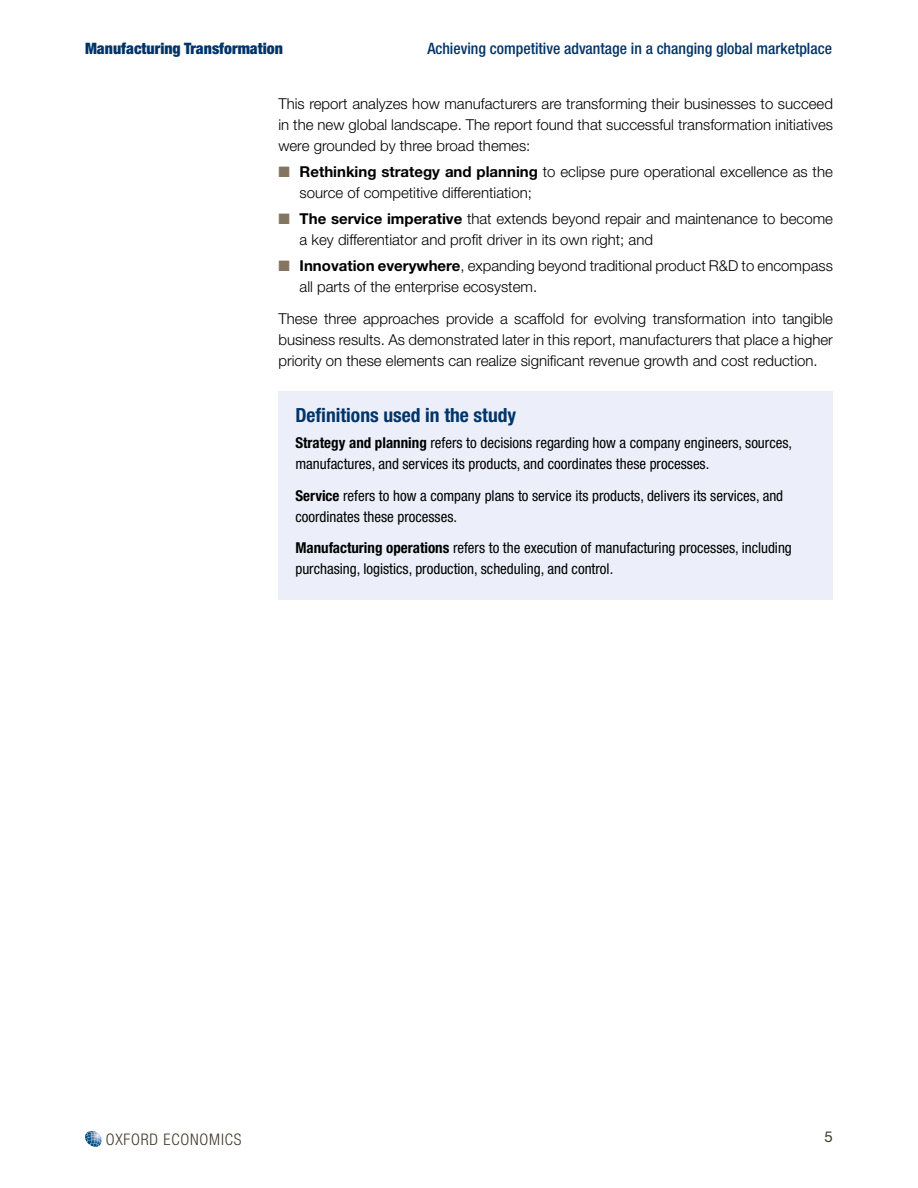
<style>
.page{position:relative;width:918px;height:1188px;background:#fff}
.page>*{position:absolute;margin:0;border:0;box-sizing:border-box;transform-origin:0 0}
.t1{font:700 condensed 19.5px "Helvetica Neue LT Std";color:#003469}
.t2{font:300 condensed 15.9px "Helvetica Neue LT Std";letter-spacing:.05em;color:#423a2b}
.t3{font:500 condensed 15.75px "Helvetica Neue LT Std";color:#003469}
.t4{font:900 condensed 15.75px "Helvetica Neue LT Std";color:#003469}
.t5{font:300 15px/21px "Helvetica Neue LT Std";color:#000}
.t6{font:condensed 15px/21px "Helvetica Neue LT Std";color:#000}
.t7{font:15px "Helvetica Neue LT Std";color:#423a2b}
.s1{color:#847560}
.s2{font-weight:700}
</style>
<div class="page">
<svg style="left:85px;top:1131px;width:16px;height:10px"></svg>
<div style="left:278px;top:391px;width:555px;height:209px;background:#eceff9"></div>
<p class="t4" style="left:85px;top:38px;width:199px">Manufacturing Transformation</p>
<p class="t3" style="left:427px;top:39px;width:406px">Achieving competitive advantage in a changing global marketplace</p>
<p class="t5" style="left:278px;top:92px;width:556px;text-align:justify">This report analyzes how manufacturers are transforming their businesses to succeed in the new global landscape. The report found that successful transformation initiatives were grounded by three broad themes:</p>
<p class="t5" style="left:300px;top:161px;width:535px;text-indent:-21px"><span class="s1">■</span> <span class="s2">Rethinking strategy and planning</span> to eclipse pure operational excellence as the source of competitive differentiation;</p>
<p class="t5" style="left:300px;top:208px;width:535px;text-indent:-21px"><span class="s1">■</span> <span class="s2">The service imperative</span> that extends beyond repair and maintenance to become a key differentiator and profit driver in its own right; and</p>
<p class="t5" style="left:300px;top:255px;width:535px;text-indent:-21px"><span class="s1">■</span> <span class="s2">Innovation everywhere</span>, expanding beyond traditional product R&amp;D to encompass all parts of the enterprise ecosystem.</p>
<p class="t5" style="left:278px;top:308px;width:556px;text-align:justify">These three approaches provide a scaffold for evolving transformation into tangible business results. As demonstrated later in this report, manufacturers that place a higher priority on these elements can realize significant revenue growth and cost reduction.</p>
<h1 class="t1" style="left:295px;top:403px;width:222px">Definitions used in the study</h1>
<p class="t6" style="left:295px;top:432px;width:498px"><span class="s2">Strategy and planning</span> refers to decisions regarding how a company engineers, sources, manufactures, and services its products, and coordinates these processes.</p>
<p class="t6" style="left:295px;top:485px;width:489px"><span class="s2">Service</span> refers to how a company plans to service its products, delivers its services, and coordinates these processes.</p>
<p class="t6" style="left:295px;top:537px;width:498px"><span class="s2">Manufacturing operations</span> refers to the execution of manufacturing processes, including purchasing, logistics, production, scheduling, and control.</p>
<p class="t2" style="left:106px;top:1130px;width:137px">OXFORD ECONOMICS</p>
<p class="t7" style="left:825px;top:1128px;width:10px">5</p>
</div>
